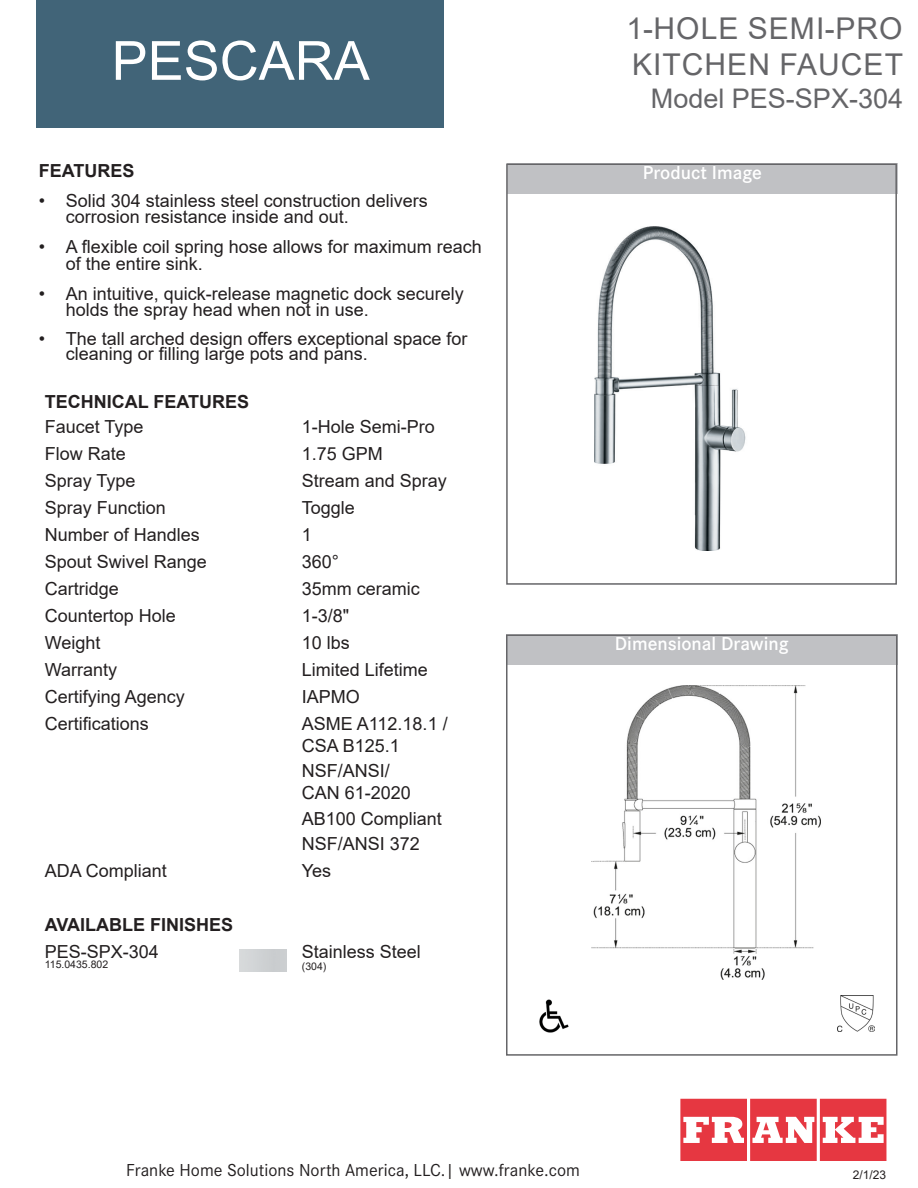
<style>
.page{position:relative;width:918px;height:1188px;background:#fff}
.page>*{position:absolute;margin:0;border:0;box-sizing:border-box;transform-origin:0 0}
.t1{font:54px "Arial";color:#fff}
.t2{font:30px "Arial";letter-spacing:.035em;color:#656568}
.t3{font:27px "Arial";color:#656568}
.t4{font:600 19.5px "Corporate S";color:#fff}
.t5{font:18px/16.5px "Arial";color:#231f20}
.t6{font:18px "Corporate S";color:#231f20}
.t7{font:700 18px "Arial";color:#231f20}
.t8{font:12px "Arial";color:#231f20}
.t9{font:10.5px "Arial";color:#231f20}
</style>
<div class="page">
<svg style="left:680px;top:1099px;width:206px;height:62px"></svg>
<div style="left:37px;top:0;width:407px;height:127px;background:#416478"></div>
<div style="left:506px;top:634px;width:392px;height:31px;background:#c0c1c4"></div>
<div style="left:506px;top:634px;width:392px;height:422px;border:2px solid #656568"></div>
<div style="left:507px;top:164px;width:391px;height:30px;background:#c0c1c4"></div>
<div style="left:506px;top:164px;width:391px;height:421px;border:2px solid #656568"></div>
<img style="left:594px;top:227px;width:152px;height:324px">
<img style="left:591px;top:685px;width:230px;height:295px">
<img style="left:539px;top:999px;width:30px;height:34px">
<img style="left:837px;top:995px;width:37px;height:36px">
<p class="t1" style="left:112px;top:24px;width:260px">PESCARA</p>
<p class="t7" style="left:39px;top:158px;width:97px">FEATURES</p>
<p class="t5" style="left:66px;top:192px;width:364px;text-indent:-27px">• Solid 304 stainless steel construction delivers corrosion resistance inside and out.</p>
<p class="t5" style="left:66px;top:238px;width:418px;text-indent:-27px">• A flexible coil spring hose allows for maximum reach of the entire sink.</p>
<p class="t5" style="left:66px;top:285px;width:400px;text-indent:-27px">• An intuitive, quick-release magnetic dock securely holds the spray head when not in use.</p>
<p class="t5" style="left:66px;top:331px;width:403px;line-height:15px;text-indent:-27px">• The tall arched design offers exceptional space for cleaning or filling large pots and pans.</p>
<p class="t7" style="left:45px;top:389px;width:206px">TECHNICAL FEATURES</p>
<p class="t5" style="left:45px;top:418px;width:100px">Faucet Type</p>
<p class="t5" style="left:302px;top:418px;width:135px">1-Hole Semi-Pro</p>
<p class="t5" style="left:45px;top:445px;width:83px">Flow Rate</p>
<p class="t5" style="left:302px;top:445px;width:83px">1.75 GPM</p>
<p class="t5" style="left:45px;top:472px;width:92px">Spray Type</p>
<p class="t5" style="left:302px;top:472px;width:147px">Stream and Spray</p>
<p class="t5" style="left:45px;top:499px;width:123px">Spray Function</p>
<p class="t5" style="left:302px;top:499px;width:55px">Toggle</p>
<p class="t5" style="left:45px;top:526px;width:157px">Number of Handles</p>
<p class="t5" style="left:302px;top:526px;width:12px">1</p>
<p class="t5" style="left:45px;top:553px;width:164px">Spout Swivel Range</p>
<p class="t5" style="left:302px;top:553px;width:39px">360°</p>
<p class="t5" style="left:45px;top:580px;width:76px">Cartridge</p>
<p class="t5" style="left:302px;top:580px;width:120px">35mm ceramic</p>
<p class="t5" style="left:45px;top:607px;width:133px">Countertop Hole</p>
<p class="t5" style="left:302px;top:607px;width:49px">1-3/8"</p>
<p class="t5" style="left:45px;top:634px;width:57px">Weight</p>
<p class="t5" style="left:302px;top:634px;width:50px">10 lbs</p>
<p class="t5" style="left:45px;top:661px;width:74px">Warranty</p>
<p class="t5" style="left:302px;top:661px;width:128px">Limited Lifetime</p>
<p class="t5" style="left:45px;top:688px;width:142px">Certifying Agency</p>
<p class="t5" style="left:302px;top:688px;width:60px">IAPMO</p>
<p class="t5" style="left:45px;top:715px;width:106px">Certifications</p>
<p class="t5" style="left:302px;top:713px;width:147px;line-height:21.6px">ASME A112.18.1 /<br>CSA B125.1</p>
<p class="t5" style="left:302px;top:763px;width:90px">NSF/ANSI/</p>
<p class="t5" style="left:302px;top:784px;width:111px">CAN 61-2020</p>
<p class="t5" style="left:302px;top:810px;width:142px">AB100 Compliant</p>
<p class="t5" style="left:302px;top:835px;width:120px">NSF/ANSI 372</p>
<p class="t5" style="left:45px;top:862px;width:124px">ADA Compliant</p>
<p class="t5" style="left:302px;top:862px;width:31px">Yes</p>
<p class="t7" style="left:45px;top:912px;width:190px">AVAILABLE FINISHES</p>
<p class="t5" style="left:45px;top:943px;width:116px">PES-SPX-304</p>
<p class="t9" style="left:45px;top:957px;width:65px">115.0435.802</p>
<p class="t5" style="left:302px;top:943px;width:121px">Stainless Steel</p>
<p class="t9" style="left:302px;top:959px;width:26px">(304)</p>
<p class="t2" style="left:626px;top:8px;width:278px">1-HOLE SEMI-PRO</p>
<p class="t2" style="left:632px;top:44px;width:272px">KITCHEN FAUCET</p>
<p class="t3" style="left:651px;top:80px;width:254px">Model PES-SPX-304</p>
<p class="t4" style="left:643px;top:158px;width:121px">Product Image</p>
<p class="t4" style="left:615px;top:629px;width:175px">Dimensional Drawing</p>
<p class="t6" style="left:126px;top:1157px;width:455px">Franke Home Solutions North America, LLC.| www.franke.com</p>
<p class="t8" style="left:853px;top:1166px;width:35px">2/1/23</p>
</div>
